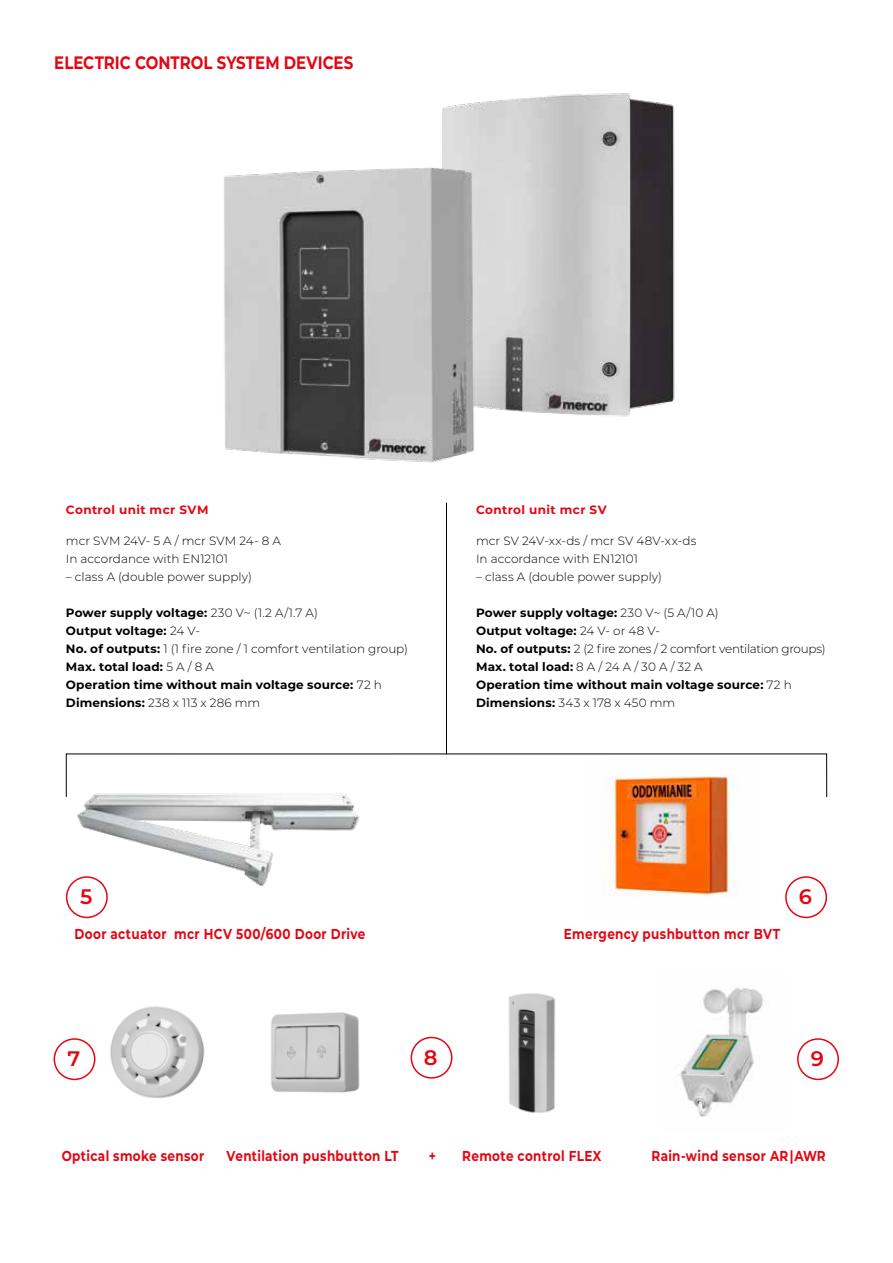
<style>
.page{position:relative;width:893px;height:1263px;background:#fff}
.page>*{position:absolute;margin:0;border:0;box-sizing:border-box;transform-origin:0 0}
.t1{font:600 21px "Montserrat";color:#e30613}
.t2{font:700 18px "Montserrat";color:#e30613;scale:.83 1}
.t3{font:700 14.4px "Montserrat";letter-spacing:.03em;color:#e30613;scale:.83 1}
.t4{font:700 12px/18px "Montserrat";letter-spacing:.01em;color:#000}
.t5{font:300 12px/18px "Montserrat";letter-spacing:.005em;color:#000}
.t6{font:700 12px "Montserrat";letter-spacing:.035em;color:#e30613}
.s1{font-weight:300}
</style>
<div class="page">
<img style="left:63px;top:1006px;width:142px;height:92px">
<img style="left:680px;top:987px;width:83px;height:130px">
<img style="left:75px;top:793px;width:285px;height:121px">
<img style="left:603px;top:775px;width:132px;height:121px">
<div style="left:66px;top:876px;width:42px;height:42px;border:2px solid #e30613;border-radius:50%"></div>
<div style="left:785px;top:876px;width:42px;height:42px;border:2px solid #e30613;border-radius:50%"></div>
<img style="left:442px;top:93px;width:233px;height:324px">
<img style="left:224px;top:154px;width:273px;height:309px">
<hr style="left:446px;top:503px;width:1px;height:251px;background:#000">
<div style="left:54px;top:1038px;width:41px;height:42px;border:2px solid #e30613;border-radius:50%"></div>
<div style="left:797px;top:1038px;width:42px;height:42px;border:2px solid #e30613;border-radius:50%"></div>
<div style="left:411px;top:1037px;width:41px;height:42px;border:2px solid #e30613;border-radius:50%"></div>
<img style="left:271px;top:1012px;width:89px;height:81px">
<img style="left:508px;top:993px;width:48px;height:120px">
<h2 class="t2" style="left:54px;top:49px;width:362px">ELECTRIC CONTROL SYSTEM DEVICES</h2>
<p class="t6" style="left:66px;top:501px;width:144px">Control unit mcr SVM</p>
<p class="t5" style="left:66px;top:531px;width:217px">mcr SVM 24V- 5 A / mcr SVM 24- 8 A<br>In accordance with EN12101</p>
<p class="t5" style="left:66px;top:567px;width:188px">– class A (double power supply)</p>
<p class="t4" style="left:66px;top:603px;width:344px">Power supply voltage: <span class="s1">230 V~ (1.2 A/1.7 A)<br></span>Output voltage: <span class="s1">24 V-<br></span>No. of outputs: <span class="s1">1 (1 fire zone / 1 comfort ventilation group)<br></span>Max. total load: <span class="s1">5 A / 8 A<br></span>Operation time without main voltage source: <span class="s1">72 h </span>Dimensions: <span class="s1">238 x 113 x 286 mm</span></p>
<p class="t6" style="left:476px;top:501px;width:132px">Control unit mcr SV</p>
<p class="t5" style="left:476px;top:531px;width:222px">mcr SV 24V-xx-ds / mcr SV 48V-xx-ds<br>In accordance with EN12101</p>
<p class="t5" style="left:476px;top:567px;width:188px">– class A (double power supply)</p>
<p class="t4" style="left:476px;top:603px;width:351px">Power supply voltage: <span class="s1">230 V~ (5 A/10 A)<br></span>Output voltage: <span class="s1">24 V- or 48 V-<br></span>No. of outputs: <span class="s1">2 (2 fire zones / 2 comfort ventilation groups)<br></span>Max. total load: <span class="s1">8 A / 24 A / 30 A / 32 A<br></span>Operation time without main voltage source: <span class="s1">72 h </span>Dimensions: <span class="s1">343 x 178 x 450 mm</span></p>
<h1 class="t1" style="left:80px;top:882px;width:14px">5</h1>
<h1 class="t1" style="left:799px;top:882px;width:15px">6</h1>
<p class="t3" style="left:75px;top:923px;width:352px">Door actuator mcr HCV 500/600 Door Drive</p>
<p class="t3" style="left:564px;top:923px;width:262px">Emergency pushbutton mcr BVT</p>
<h1 class="t1" style="left:67px;top:1044px;width:14px">7</h1>
<h1 class="t1" style="left:424px;top:1042px;width:15px">8</h1>
<h1 class="t1" style="left:811px;top:1044px;width:15px">9</h1>
<p class="t3" style="left:62px;top:1145px;width:173px">Optical smoke sensor</p>
<p class="t3" style="left:429px;top:1145px;width:10px">+</p>
<p class="t3" style="left:462px;top:1145px;width:169px">Remote control FLEX</p>
<p class="t3" style="left:227px;top:1145px;width:209px">Ventilation pushbutton LT</p>
<p class="t3" style="left:651px;top:1145px;width:211px">Rain-wind sensor AR | AWR</p>
</div>
